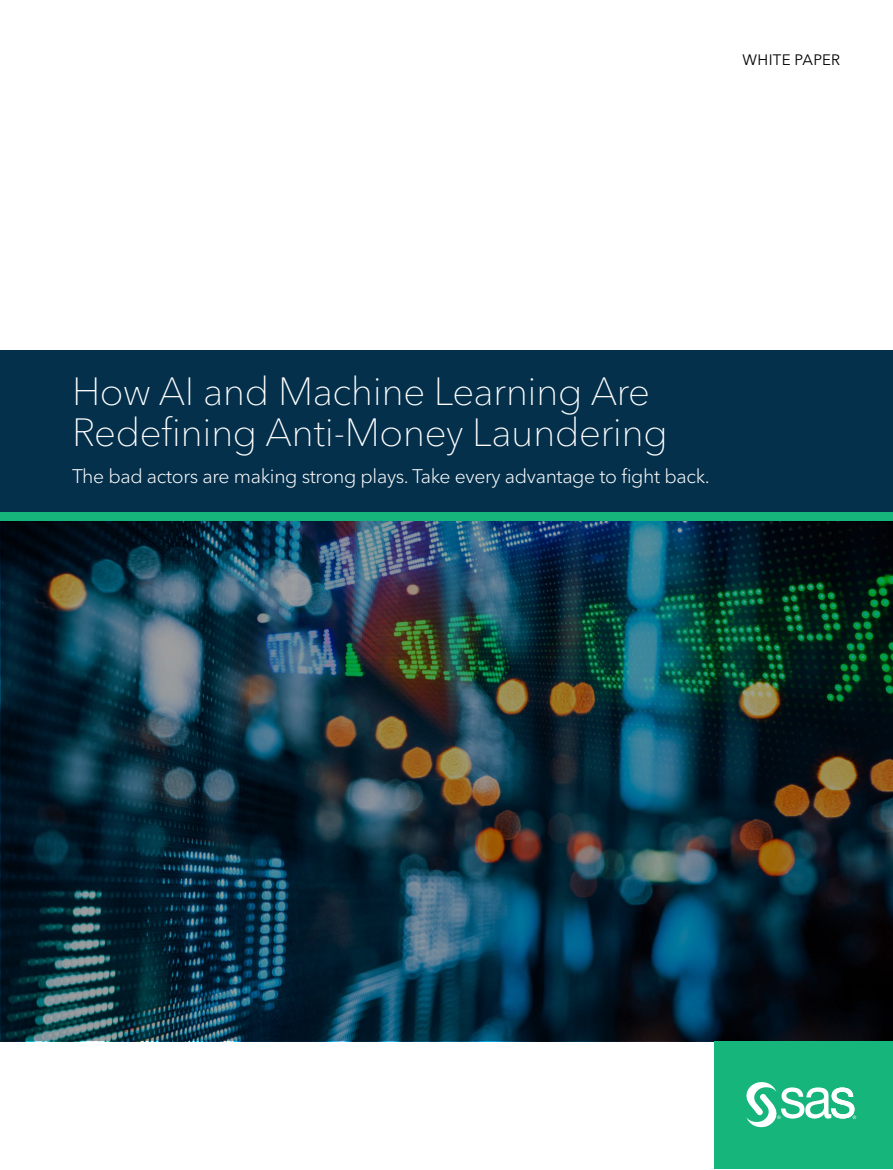
<style>
.page{position:relative;width:893px;height:1170px;background:#fff}
.page>*{position:absolute;margin:0;border:0;box-sizing:border-box;transform-origin:0 0}
.t1{font:100 39px/40.5px "Avenir Next W1 G";letter-spacing:-.015em;color:#fff}
.t2{font:100 36px "Avenir Next W1 G";letter-spacing:-.035em;color:#fff}
.t3{font:300 19.5px "Avenir Next W1 G";letter-spacing:-.02em;color:#fff}
.t4{font:15px "Avenir Next W1 G";letter-spacing:.02em;color:#000}
</style>
<div class="page">
<div style="left:0;top:350px;width:893px;height:162px;background:#04304b"></div>
<div style="left:0;top:512px;width:893px;height:9px;background:#15b57b"></div>
<div style="left:714px;top:1041px;width:179px;height:127px;background:#15b57b"></div>
<svg style="left:746px;top:1082px;width:110px;height:46px"></svg>
<img style="left:1px;top:521px;width:891px;height:519px">
<p class="t4" style="left:743px;top:51px;width:99px">WHITE PAPER</p>
<h1 class="t1" style="left:72px;top:371px;width:597px">How AI and Machine Learning Are<br>Redefining Anti-Money Laundering</h1>
<p class="t3" style="left:72px;top:465px;width:639px">The bad actors are making strong plays. Take every advantage to fight back.</p>
<h2 class="t2" style="left:73px;top:411px;width:64px">Title</h2>
</div>
